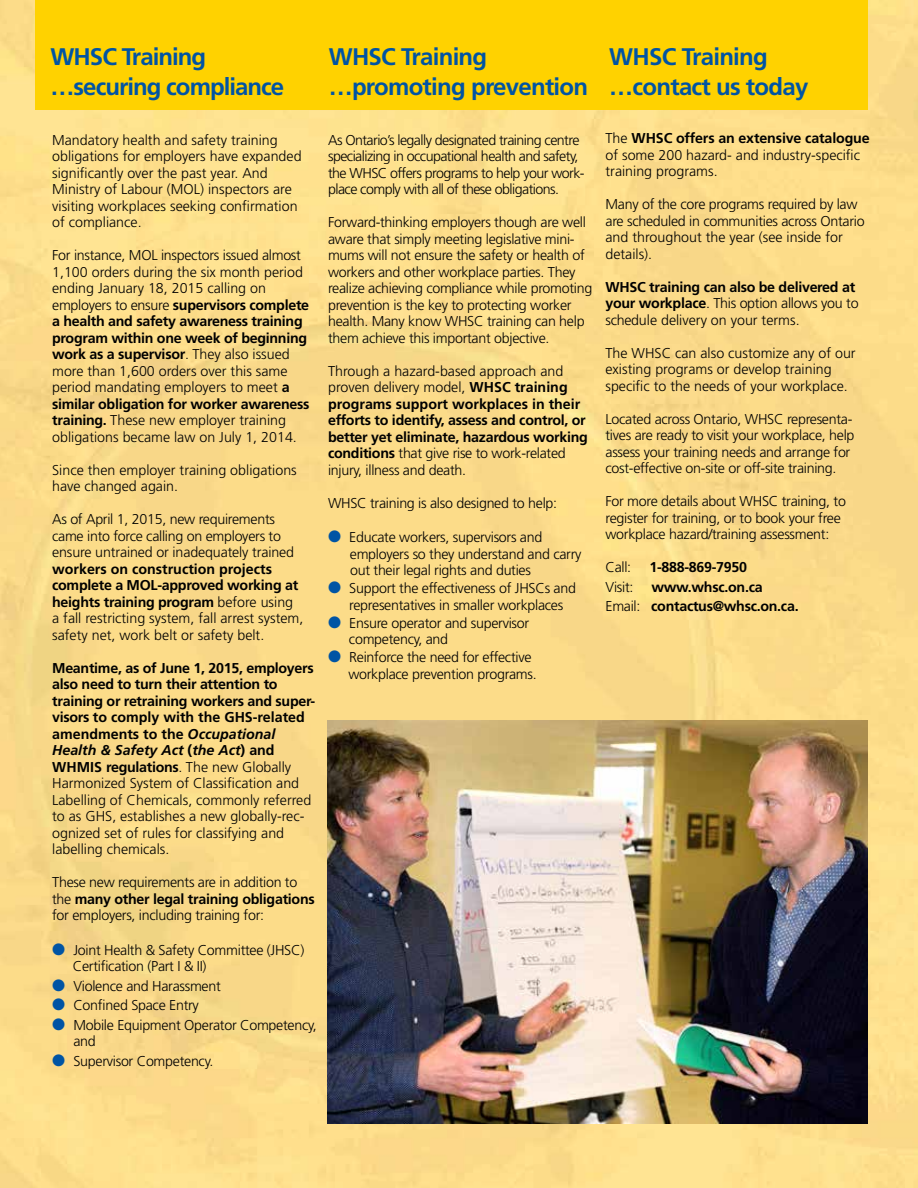
<style>
.page{position:relative;width:918px;height:1188px;background:#fff}
.page>*{position:absolute;margin:0;border:0;box-sizing:border-box;transform-origin:0 0}
.t1{font:700 24px/30px "Frutiger";letter-spacing:-.03em;color:#0054a4}
.t2{font:300 14.25px/16.5px "Frutiger";letter-spacing:-.02em;color:#000}
.t3{font:300 14.25px/16.5px "Frutiger";color:#000}
.t4{font:700 14.25px/16.5px "Frutiger";letter-spacing:-.02em;color:#000}
.t5{font:300 14.25px/16.5px "Frutiger";letter-spacing:-.04em;color:#000}
.s1{font-weight:700}
.s2{font-weight:700;font-style:italic}
.s3{color:#0054a4}
.s4{font-weight:300}
</style>
<div class="page">
<img style="left:0;top:0;width:918px;height:1188px">
<div style="left:36px;top:0;width:832px;height:110px;background:#ffd200"></div>
<img style="left:327px;top:721px;width:540px;height:402px">
<h1 class="t1" style="left:51px;top:42px;width:235px">WHSC Training …securing compliance</h1>
<h1 class="t1" style="left:329px;top:41px;width:261px">WHSC Training …promoting prevention</h1>
<h1 class="t1" style="left:609px;top:41px;width:201px">WHSC Training …contact us today</h1>
<p class="t3" style="left:52px;top:131px;width:251px">Mandatory health and safety training obligations for employers have expanded significantly over the past year. And Ministry of Labour (MOL) inspectors are visiting workplaces seeking confirmation of compliance.</p>
<p class="t3" style="left:52px;top:247px;width:259px">For instance, MOL inspectors issued almost 1,100 orders during the six month period ending January 18, 2015 calling on employers to ensure <span class="s1">supervisors complete a health and safety awareness training program within one week of beginning work as a supervisor</span>. They also issued more than 1,600 orders over this same period mandating employers to meet <span class="s1">a similar obligation for worker awareness training.</span> These new employer training obligations became law on July 1, 2014.</p>
<p class="t3" style="left:52px;top:462px;width:246px">Since then employer training obligations have changed again.</p>
<p class="t2" style="left:52px;top:511px;width:244px">As of April 1, 2015, new requirements came into force calling on employers to ensure untrained or inadequately trained</p>
<p class="t3" style="left:52px;top:561px;width:253px"><span class="s1">workers on construction projects complete a MOL-approved working at heights training program</span> before using a fall restricting system, fall arrest system, safety net, work belt or safety belt.</p>
<p class="t3" style="left:52px;top:660px;width:265px"><span class="s1">Meantime, as of June 1, 2015, employers also need to turn their attention to training or retraining workers and super&shy;visors to comply with the GHS-related amendments to the</span> <span class="s2">Occupational Health &amp; Safety Act</span> <span class="s1">(</span><span class="s2">the Act</span><span class="s1">) and WHMIS regulations</span>. The new Globally Harmonized System of Classification and Labelling of Chemicals, commonly referred to as GHS, establishes a new globally-rec&shy;ognized set of rules for classifying and labelling chemicals.</p>
<p class="t2" style="left:52px;top:874px;width:264px">These new requirements are in addition to the <span class="s1">many other legal training obligations </span>for employers, including training for:</p>
<p class="t2" style="left:73px;top:941px;width:233px;text-indent:-21px"><span class="s3">●</span> Joint Health &amp; Safety Committee (JHSC)<br>Certification (Part I &amp; II)</p>
<p class="t2" style="left:52px;top:977px;width:170px"><span class="s3">●</span> Violence and Harassment</p>
<p class="t2" style="left:52px;top:997px;width:148px"><span class="s3">●</span> Confined Space Entry</p>
<p class="t2" style="left:73px;top:1016px;width:245px;text-indent:-21px"><span class="s3">●</span> Mobile Equipment Operator Competency, and</p>
<p class="t2" style="left:52px;top:1052px;width:163px"><span class="s3">●</span> Supervisor Competency.</p>
<p class="t5" style="left:328px;top:131px;width:258px">As Ontario’s legally designated training centre specializing in occupational health and safety, the WHSC offers programs to help your work&shy;place comply with all of these obligations.</p>
<p class="t2" style="left:328px;top:214px;width:266px">Forward-thinking employers though are well aware that simply meeting legislative mini&shy;mums will not ensure the safety or health of workers and other workplace parties. They realize achieving compliance while promoting prevention is the key to protecting worker health. Many know WHSC training can help them achieve this important objective.</p>
<p class="t4" style="left:328px;top:362px;width:261px"><span class="s4">Through a hazard-based approach and proven delivery model,</span> WHSC training programs support workplaces in their efforts to identify, assess and control, or better yet eliminate, hazardous working conditions <span class="s4">that give rise to work-related injury, illness and death.</span></p>
<p class="t2" style="left:328px;top:495px;width:231px">WHSC training is also designed to help:</p>
<p class="t2" style="left:350px;top:529px;width:233px;text-indent:-22px"><span class="s3">●</span> Educate workers, supervisors and employers so they understand and carry out their legal rights and duties</p>
<p class="t2" style="left:328px;top:580px;width:249px;text-align:center"><span class="s3">●</span> Support the effectiveness of JHSCs and representatives in smaller workplaces</p>
<p class="t2" style="left:349px;top:614px;width:182px;text-indent:-21px"><span class="s3">●</span> Ensure operator and supervisor competency, and</p>
<p class="t2" style="left:348px;top:649px;width:190px;text-indent:-20px"><span class="s3">●</span> Reinforce the need for effective workplace prevention programs.</p>
<p class="t3" style="left:606px;top:130px;width:266px">The <span class="s1">WHSC offers an extensive catalogue </span>of some 200 hazard- and industry-specific training programs.</p>
<p class="t2" style="left:606px;top:196px;width:261px">Many of the core programs required by law are scheduled in communities across Ontario and throughout the year (see inside for details).</p>
<p class="t2" style="left:606px;top:278px;width:255px"><span class="s1">WHSC training can also be delivered at your workplace</span>. This option allows you to schedule delivery on your terms.</p>
<p class="t3" style="left:606px;top:344px;width:252px">The WHSC can also customize any of our existing programs or develop training specific to the needs of your workplace.</p>
<p class="t2" style="left:606px;top:410px;width:250px">Located across Ontario, WHSC representa&shy;tives are ready to visit your workplace, help assess your training needs and arrange for cost-effective on-site or off-site training.</p>
<p class="t2" style="left:606px;top:493px;width:242px">For more details about WHSC training, to register for training, or to book your free workplace hazard/training assessment:</p>
<p class="t2" style="left:606px;top:559px;width:27px">Call:</p>
<p class="t4" style="left:649px;top:559px;width:99px">1-888-869-7950</p>
<p class="t2" style="left:606px;top:578px;width:29px">Visit:</p>
<p class="t4" style="left:606px;top:577px;width:195px;line-height:19.5px;text-indent:46px">www.whsc.on.ca<br><span class="s4">Email:</span> contactus@whsc.on.ca.</p>
</div>
